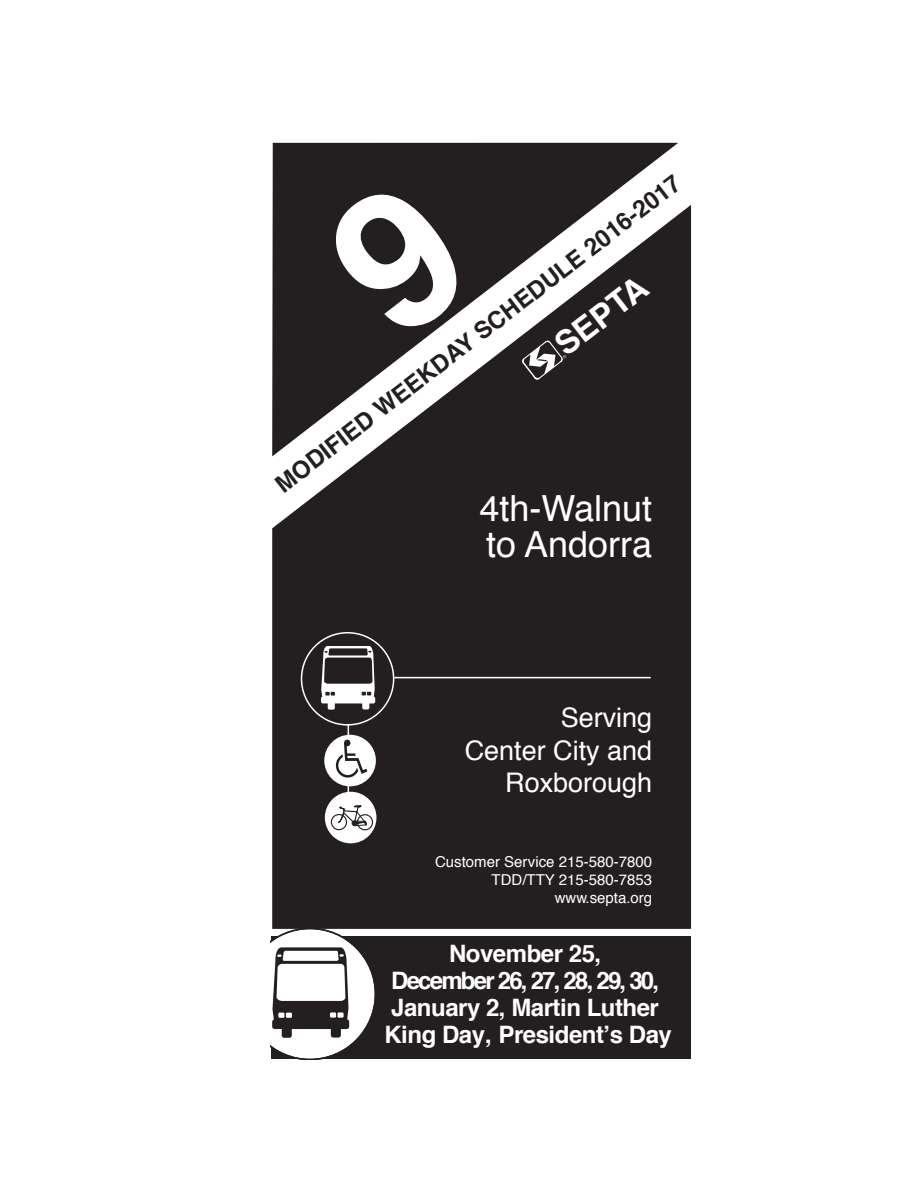
<style>
.page{position:relative;width:918px;height:1188px;background:#fff}
.page>*{position:absolute;margin:0;border:0;box-sizing:border-box;transform-origin:0 0}
.t1{font:36px/36px "Helvetica";color:#fff}
.t2{font:700 33px "Helvetica";color:#fff}
.t3{font:27px/32.2px "Helvetica";color:#fff;text-align:right}
.t4{font:700 24px/27px "Helvetica";letter-spacing:-.02em;color:#fff;text-align:center}
.t5{font:700 24px "Helvetica";color:#231f20}
.t6{font:15px/18px "Helvetica";color:#fff;text-align:right}
</style>
<div class="page">
<svg style="left:272px;top:143px;width:406px;height:62px;fill:#231f20"></svg>
<svg style="left:272px;top:205px;width:419px;height:724px;fill:#231f20"></svg>
<hr style="left:394px;top:677px;width:257px;height:1px;background:#fff">
<div style="left:302px;top:633px;width:92px;height:92px;background:#231f20;border-radius:50%"></div>
<div style="left:301px;top:632px;width:93px;height:94px;border:2px solid #fff;border-radius:50%"></div>
<div style="left:328px;top:701px;width:7px;height:9px;background:#fff;border-radius:2px"></div>
<div style="left:362px;top:700px;width:7px;height:9px;background:#fff;border-radius:2px"></div>
<div style="left:321px;top:697px;width:54px;height:6px;background:#fff;border-radius:2px"></div>
<svg style="left:321px;top:646px;width:54px;height:52px"></svg>
<hr style="left:348px;top:724px;width:1px;height:112px;background:#fff">
<div style="left:325px;top:792px;width:51px;height:51px;background:#fff;border-radius:50%"></div>
<svg style="left:326px;top:804px;width:47px;height:27px"></svg>
<div style="left:324px;top:735px;width:52px;height:51px;background:#fff;border-radius:50%"></div>
<svg style="left:336px;top:740px;width:31px;height:38px"></svg>
<div style="left:271px;top:937px;width:419px;height:122px;background:#231f20"></div>
<svg style="left:271px;top:929px;width:105px;height:130px"></svg>
<div style="left:318px;top:175px;width:160px;height:168px;background:#231f20"></div>
<svg style="left:522px;top:340px;width:45px;height:40px"></svg>
<p class="t5" style="left:268px;top:474px;width:506px;rotate:-38deg">MODIFIED WEEKDAY SCHEDULE 2016-2017</p>
<h2 class="t2" style="left:543px;top:327px;width:109px;rotate:-38deg">SEPTA</h2>
<h1 class="t1" style="left:480px;top:492px;width:174px">4th-Walnut to Andorra</h1>
<p class="t3" style="left:465px;top:703px;width:189px">Serving<br>Center City and<br>Roxborough</p>
<p class="t6" style="left:435px;top:853px;width:219px">Customer Service 215-580-7800<br>TDD/TTY 215-580-7853 www.septa.org</p>
<p class="t4" style="left:384px;top:940px;width:289px">November 25,<br>December 26, 27, 28, 29, 30,<br>January 2, Martin Luther<br>King Day, President’s Day</p>
</div>
